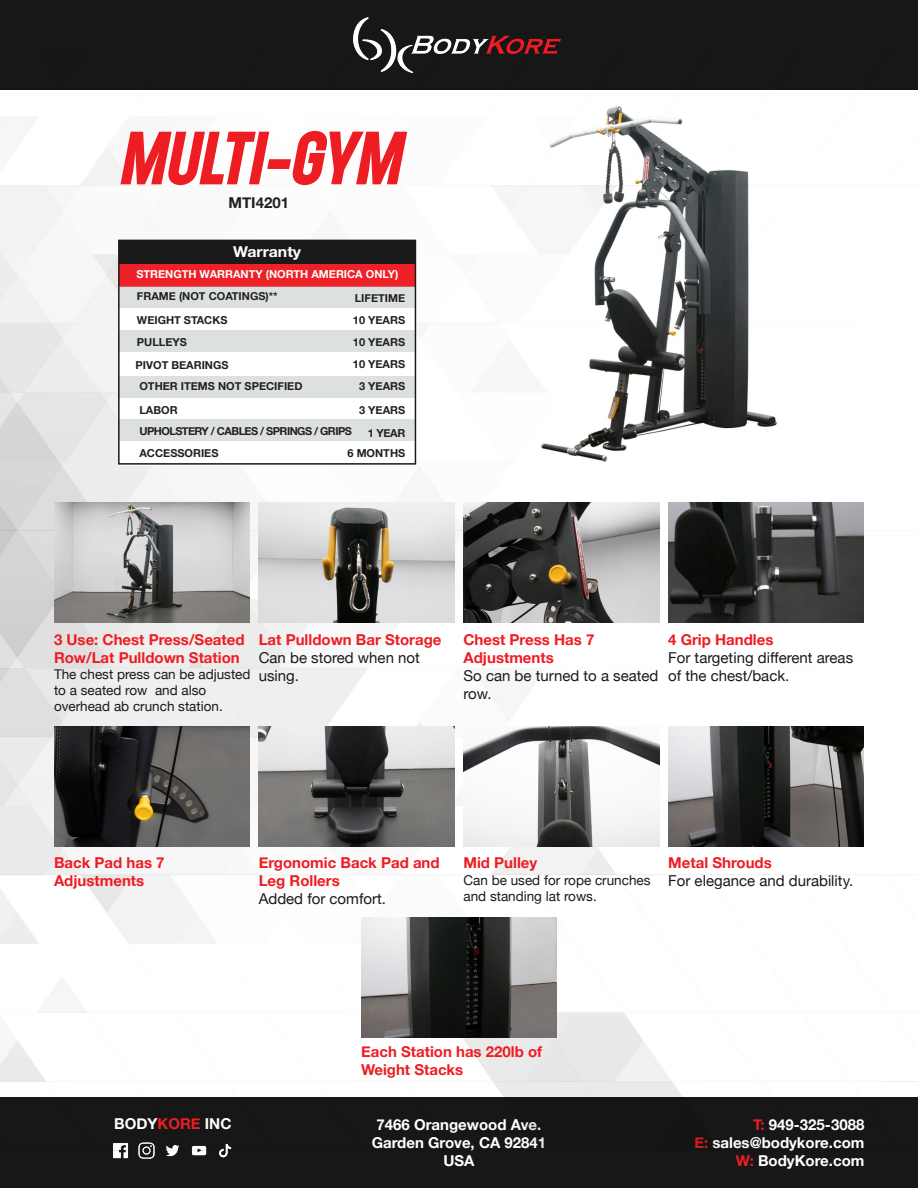
<style>
.page{position:relative;width:918px;height:1188px;background:#fff}
.page>*{position:absolute;margin:0;border:0;box-sizing:border-box;transform-origin:0 0}
.t1{font:italic 700 81px "Roundkey";color:#ee1d23}
.Paragraph_Style_1{font:700 15px/18px "Helvetica Neue";color:#ee1d23}
.Paragraph_Style_1-2{font:15px/18px "Helvetica Neue";color:#1a1a1a}
.t2{font:700 15px/18px "Helvetica Neue";color:#fff;text-align:center}
.t3{font:700 15px "Helvetica Neue";color:#fff;scale:1.06 1}
.t4{font:700 15px "Helvetica Neue";color:#231f20}
.Paragraph_Style_1-3{font:13.5px/16.2px "Helvetica Neue";color:#1a1a1a}
.t5{font:700 10.95px "Helvetica Neue";color:#231f20}
.t6{font:700 10.95px "Helvetica Neue";color:#fff}
.t7{font:700 10.95px "Helvetica Neue";letter-spacing:-.05em;color:#231f20}
.s1{color:#ee1d23}
</style>
<div class="page">
<div style="left:0;top:0;width:918px;height:90px;background:#171717"></div>
<img style="left:353px;top:18px;width:209px;height:32px">
<div style="left:0;top:1098px;width:918px;height:90px;background:#171717"></div>
<img style="left:113px;top:1151px;width:15px;height:8px">
<img style="left:166px;top:1151px;width:12px;height:6px">
<img style="left:219px;top:1151px;width:9px;height:7px">
<img style="left:138px;top:1151px;width:17px;height:8px">
<img style="left:191px;top:1151px;width:16px;height:5px">
<img style="left:0;top:50px;width:918px;height:1101px">
<img style="left:435px;top:79px;width:449px;height:410px">
<img style="left:54px;top:503px;width:196px;height:120px">
<img style="left:668px;top:503px;width:196px;height:120px">
<img style="left:259px;top:503px;width:195px;height:120px">
<img style="left:54px;top:727px;width:196px;height:120px">
<img style="left:464px;top:727px;width:195px;height:120px">
<img style="left:464px;top:503px;width:195px;height:120px">
<img style="left:259px;top:727px;width:195px;height:120px">
<img style="left:668px;top:727px;width:196px;height:120px">
<img style="left:361px;top:917px;width:196px;height:120px">
<div style="left:119px;top:240px;width:296px;height:34px;background:#1a1a1a"></div>
<div style="left:119px;top:264px;width:297px;height:201px;background:#fff"></div>
<div style="left:119px;top:264px;width:296px;height:23px;background:#ed2127"></div>
<div style="left:119px;top:286px;width:297px;height:22px;background:#dce0e1"></div>
<div style="left:119px;top:330px;width:297px;height:22px;background:#dce0e1"></div>
<div style="left:118px;top:376px;width:297px;height:22px;background:#dce0e1"></div>
<div style="left:118px;top:419px;width:297px;height:22px;background:#dce0e1"></div>
<div style="left:118px;top:240px;width:298px;height:225px;border:2px solid #1a1a1a"></div>
<p class="t1" style="left:118px;top:110px;width:283px">MULTI-GYM</p>
<p class="t4" style="left:228px;top:191px;width:62px">MTI4201</p>
<p class="t3" style="left:233px;top:240px;width:66px">Warranty</p>
<p class="t6" style="left:136px;top:266px;width:264px">STRENGTH WARRANTY (NORTH AMERICA ONLY)</p>
<p class="t5" style="left:137px;top:288px;width:142px">FRAME (NOT COATINGS)**</p>
<p class="t5" style="left:137px;top:312px;width:92px">WEIGHT STACKS</p>
<p class="t5" style="left:353px;top:312px;width:54px">10 YEARS</p>
<p class="t5" style="left:353px;top:334px;width:54px">10 YEARS</p>
<p class="t5" style="left:353px;top:356px;width:54px">10 YEARS</p>
<p class="t5" style="left:355px;top:290px;width:52px">LIFETIME</p>
<p class="t5" style="left:137px;top:334px;width:52px">PULLEYS</p>
<p class="t5" style="left:136px;top:356px;width:94px">PIVOT BEARINGS</p>
<p class="t5" style="left:139px;top:378px;width:165px">OTHER ITEMS NOT SPECIFIED</p>
<p class="t5" style="left:359px;top:378px;width:48px">3 YEARS</p>
<p class="t5" style="left:139px;top:402px;width:40px">LABOR</p>
<p class="t5" style="left:359px;top:402px;width:48px">3 YEARS</p>
<p class="t7" style="left:139px;top:423px;width:214px">UPHOLSTERY / CABLES / SPRINGS / GRIPS</p>
<p class="t5" style="left:368px;top:425px;width:39px">1 YEAR</p>
<p class="t5" style="left:139px;top:445px;width:81px">ACCESSORIES</p>
<p class="t5" style="left:348px;top:444px;width:59px">6 MONTHS</p>
<p class="Paragraph_Style_1" style="left:54px;top:631px;width:192px">3 Use: Chest Press/Seated<br>Row/Lat Pulldown Station</p>
<p class="Paragraph_Style_1-3" style="left:54px;top:667px;width:198px">The chest press can be adjusted to a seated row and also overhead ab crunch station.</p>
<p class="Paragraph_Style_1" style="left:259px;top:631px;width:184px">Lat Pulldown Bar Storage</p>
<p class="Paragraph_Style_1-2" style="left:259px;top:649px;width:163px">Can be stored when not using.</p>
<p class="Paragraph_Style_1" style="left:464px;top:631px;width:132px">Chest Press Has 7<br>Adjustments</p>
<p class="Paragraph_Style_1-2" style="left:464px;top:667px;width:197px">So can be turned to a seated row.</p>
<p class="Paragraph_Style_1" style="left:668px;top:631px;width:107px">4 Grip Handles</p>
<p class="Paragraph_Style_1-2" style="left:668px;top:649px;width:186px">For targeting different areas of the chest/back.</p>
<p class="Paragraph_Style_1" style="left:54px;top:855px;width:112px">Back Pad has 7<br>Adjustments</p>
<p class="Paragraph_Style_1" style="left:464px;top:855px;width:75px">Mid Pulley</p>
<p class="Paragraph_Style_1" style="left:259px;top:855px;width:182px">Ergonomic Back Pad and<br>Leg Rollers</p>
<p class="Paragraph_Style_1-2" style="left:259px;top:891px;width:129px">Added for comfort.</p>
<p class="Paragraph_Style_1-3" style="left:464px;top:873px;width:189px">Can be used for rope crunches and standing lat rows.</p>
<p class="Paragraph_Style_1" style="left:668px;top:855px;width:105px">Metal Shrouds</p>
<p class="Paragraph_Style_1-2" style="left:668px;top:873px;width:187px">For elegance and durability.</p>
<p class="Paragraph_Style_1" style="left:361px;top:1044px;width:183px">Each Station has 220lb of<br>Weight Stacks</p>
<p class="t2" style="left:114px;top:1115px;width:119px">BODY<span class="s1">KORE</span> INC</p>
<p class="t2" style="left:372px;top:1116px;width:176px">7466 Orangewood Ave.<br>Garden Grove, CA 92841<br>USA</p>
<p class="t2" style="left:694px;top:1116px;width:172px;text-align:right"><span class="s1">T:</span> 949-325-3088<br><span class="s1">E:</span> sales@bodykore.com<br><span class="s1">W:</span> BodyKore.com</p>
</div>
